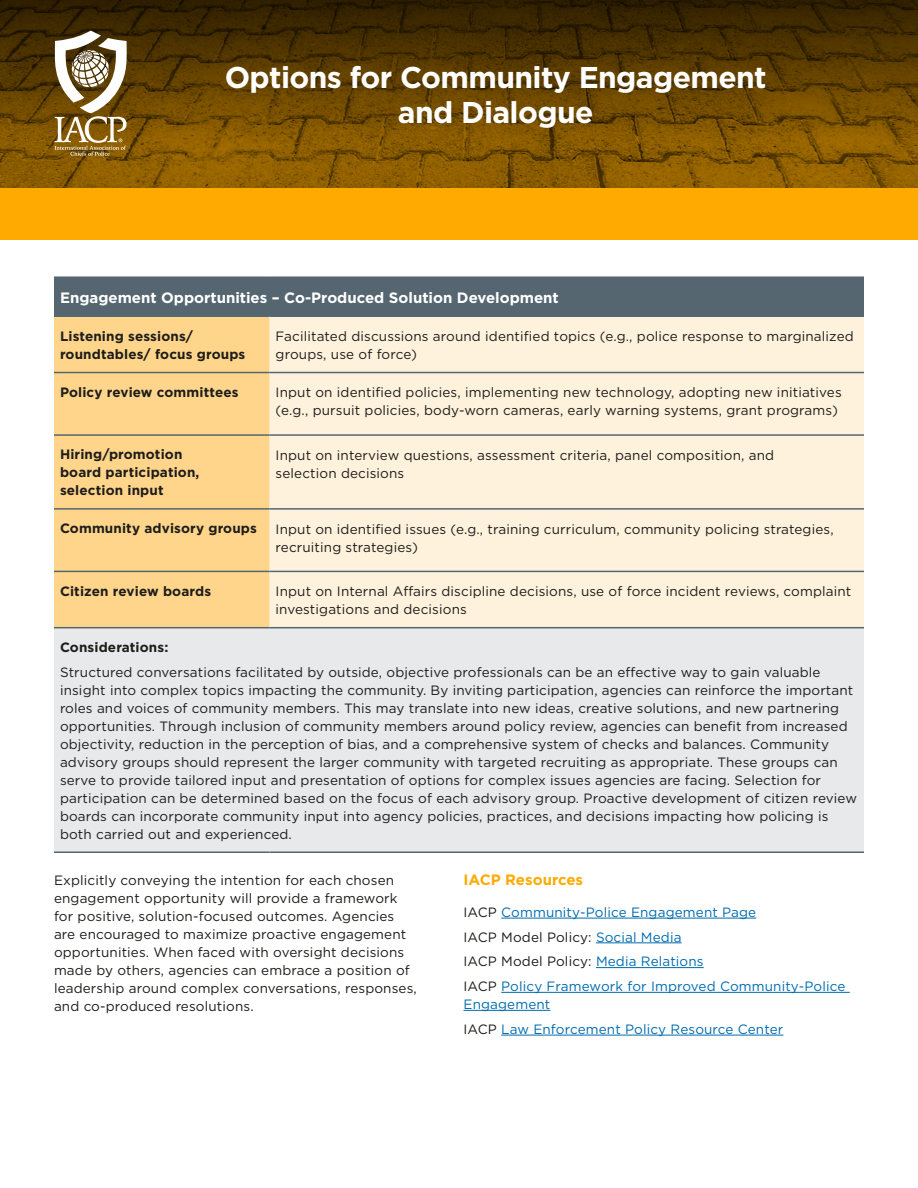
<style>
.page{position:relative;width:918px;height:1188px;background:#fff}
.page>*{position:absolute;margin:0;border:0;box-sizing:border-box;transform-origin:0 0}
.t1{font:700 30px/34.5px "Gotham";letter-spacing:-.02em;color:#fff;text-align:center}
.Subhead{font:700 15px "Gotham";color:#fff}
.gold_Subhead{font:700 15px "Gotham";color:#fa0}
.Body{font:13.5px/18px "Gotham";letter-spacing:.01em;color:#1d1c1a}
.Body-2{font:700 13.5px/18px "Gotham";letter-spacing:.01em;color:#1d1c1a}
.Body-3{font:13.5px/18px "Gotham";letter-spacing:.01em;color:#006cb0}
.s1{color:#1d1c1a}
.s2{color:#006cb0}
</style>
<div class="page">
<div style="left:0;top:187px;width:918px;height:51px;background:#fa0"></div>
<img style="left:0;top:143px;width:918px;height:44px">
<svg style="left:0;top:0;width:918px;height:143px;background:#573a00"></svg>
<svg style="left:54px;top:31px;width:73px;height:125px"></svg>
<div style="left:54px;top:277px;width:810px;height:39px;background:#556671"></div>
<div style="left:54px;top:317px;width:216px;height:310px;background:#ffd58b"></div>
<div style="left:270px;top:317px;width:594px;height:310px;background:#fff2dd"></div>
<div style="left:54px;top:628px;width:810px;height:224px;background:#e7e9ea"></div>
<hr style="left:54px;top:315px;width:216px;height:2px;background:#556671">
<hr style="left:270px;top:315px;width:594px;height:2px;background:#556671">
<hr style="left:54px;top:372px;width:216px;height:1px;background:#556671">
<hr style="left:270px;top:372px;width:594px;height:1px;background:#556671">
<hr style="left:54px;top:434px;width:216px;height:2px;background:#556671">
<hr style="left:270px;top:434px;width:594px;height:2px;background:#556671">
<hr style="left:54px;top:508px;width:216px;height:2px;background:#556671">
<hr style="left:270px;top:508px;width:594px;height:2px;background:#556671">
<hr style="left:54px;top:571px;width:216px;height:1px;background:#556671">
<hr style="left:270px;top:571px;width:594px;height:1px;background:#556671">
<hr style="left:54px;top:627px;width:216px;height:1px;background:#556671">
<hr style="left:270px;top:627px;width:594px;height:1px;background:#556671">
<hr style="left:54px;top:852px;width:216px;height:1px;background:#556671">
<hr style="left:270px;top:852px;width:594px;height:1px;background:#556671">
<hr style="left:54px;top:276px;width:216px;height:2px;background:#556671">
<hr style="left:270px;top:276px;width:594px;height:2px;background:#556671">
<hr style="left:501px;top:918px;width:255px;height:1px;background:#006cb0">
<hr style="left:596px;top:943px;width:86px;height:1px;background:#006cb0">
<hr style="left:596px;top:967px;width:108px;height:1px;background:#006cb0">
<hr style="left:501px;top:992px;width:349px;height:1px;background:#006cb0">
<hr style="left:464px;top:1010px;width:86px;height:1px;background:#006cb0">
<hr style="left:501px;top:1035px;width:282px;height:1px;background:#006cb0">
<h1 class="t1" style="left:225px;top:60px;width:544px">Options for Community Engagement and Dialogue</h1>
<p class="Subhead" style="left:60px;top:288px;width:500px">Engagement Opportunities – Co-Produced Solution Development</p>
<p class="Body-2" style="left:60px;top:327px;width:187px">Listening sessions/ roundtables/ focus groups</p>
<p class="Body" style="left:276px;top:327px;width:580px">Facilitated discussions around identified topics (e.g., police response to marginalized groups, use of force)</p>
<p class="Body-2" style="left:60px;top:383px;width:180px">Policy review committees</p>
<p class="Body" style="left:276px;top:383px;width:568px">Input on identified policies, implementing new technology, adopting new initiatives (e.g., pursuit policies, body-worn cameras, early warning systems, grant programs)</p>
<p class="Body-2" style="left:60px;top:446px;width:141px">Hiring/promotion board participation, selection input</p>
<p class="Body" style="left:276px;top:446px;width:500px">Input on interview questions, assessment criteria, panel composition, and selection decisions</p>
<p class="Body-2" style="left:60px;top:519px;width:198px">Community advisory groups</p>
<p class="Body" style="left:276px;top:520px;width:560px">Input on identified issues (e.g., training curriculum, community policing strategies, recruiting strategies)</p>
<p class="Body-2" style="left:60px;top:582px;width:153px">Citizen review boards</p>
<p class="Body" style="left:276px;top:582px;width:577px">Input on Internal Affairs discipline decisions, use of force incident reviews, complaint investigations and decisions</p>
<p class="Body-2" style="left:60px;top:638px;width:110px">Considerations:</p>
<p class="Body" style="left:60px;top:663px;width:798px">Structured conversations facilitated by outside, objective professionals can be an effective way to gain valuable insight into complex topics impacting the community. By inviting participation, agencies can reinforce the important roles and voices of community members. This may translate into new ideas, creative solutions, and new partnering opportunities. Through inclusion of community members around policy review, agencies can benefit from increased objectivity, reduction in the perception of bias, and a comprehensive system of checks and balances. Community advisory groups should represent the larger community with targeted recruiting as appropriate. These groups can serve to provide tailored input and presentation of options for complex issues agencies are facing. Selection for participation can be determined based on the focus of each advisory group. Proactive development of citizen review boards can incorporate community input into agency policies, practices, and decisions impacting how policing is both carried out and experienced.</p>
<p class="Body" style="left:54px;top:871px;width:364px">Explicitly conveying the intention for each chosen engagement opportunity will provide a framework for positive, solution-focused outcomes. Agencies are encouraged to maximize proactive engagement opportunities. When faced with oversight decisions made by others, agencies can embrace a position of leadership around complex conversations, responses, and co-produced resolutions.</p>
<p class="gold_Subhead" style="left:464px;top:871px;width:121px">IACP Resources</p>
<p class="Body-3" style="left:464px;top:903px;width:294px"><span class="s1">IACP</span> Community-Police Engagement Page</p>
<p class="Body" style="left:464px;top:927px;width:220px">IACP Model Policy: <span class="s2">Social Media</span></p>
<p class="Body" style="left:464px;top:952px;width:242px">IACP Model Policy: <span class="s2">Media Relations</span></p>
<p class="Body-3" style="left:464px;top:977px;width:383px"><span class="s1">IACP</span> Policy Framework for Improved Community-Police<br>Engagement</p>
<p class="Body-3" style="left:464px;top:1020px;width:321px"><span class="s1">IACP</span> Law Enforcement Policy Resource Center</p>
</div>
